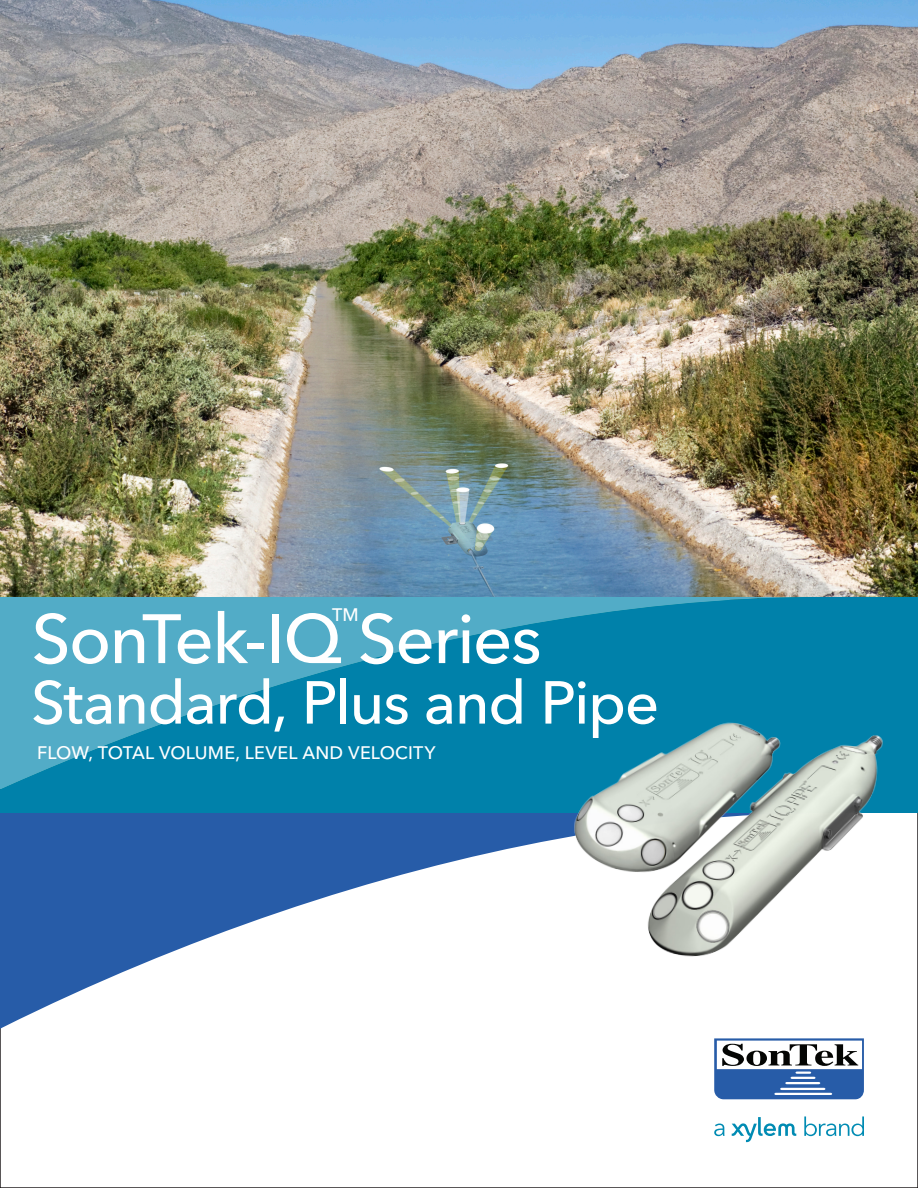
<style>
.page{position:relative;width:918px;height:1188px;background:#fff}
.page>*{position:absolute;margin:0;border:0;box-sizing:border-box;transform-origin:0 0}
.t1{font:500 69px "Avenir Next LT Pro";letter-spacing:-.025em;color:#fff}
.t2{font:500 60px "Avenir Next LT Pro";letter-spacing:-.025em;color:#fff}
.Subtitle{font:500 18px "Avenir Next LT Pro";letter-spacing:.01em;color:#fff}
</style>
<div class="page">
<img style="left:0;top:0;width:918px;height:597px">
<svg style="left:714px;top:1038px;width:150px;height:61px"></svg>
<svg style="left:714px;top:1124px;width:11px;height:12px"></svg>
<svg style="left:804px;top:1116px;width:60px;height:20px"></svg>
<svg style="left:732px;top:1117px;width:64px;height:25px"></svg>
<svg style="left:0;top:813px;width:824px;height:233px"></svg>
<svg style="left:0;top:597px;width:918px;height:216px;background:#1b8fb3"></svg>
<img style="left:559px;top:708px;width:348px;height:268px">
<p class="Subtitle" style="left:332px;top:604px;width:28px">TM</p>
<p class="t1" style="left:32px;top:597px;width:512px">SonTek-IQ Series</p>
<p class="t2" style="left:31px;top:667px;width:630px">Standard, Plus and Pipe</p>
<p class="Subtitle" style="left:37px;top:742px;width:400px">FLOW, TOTAL VOLUME, LEVEL AND VELOCITY</p>
</div>
